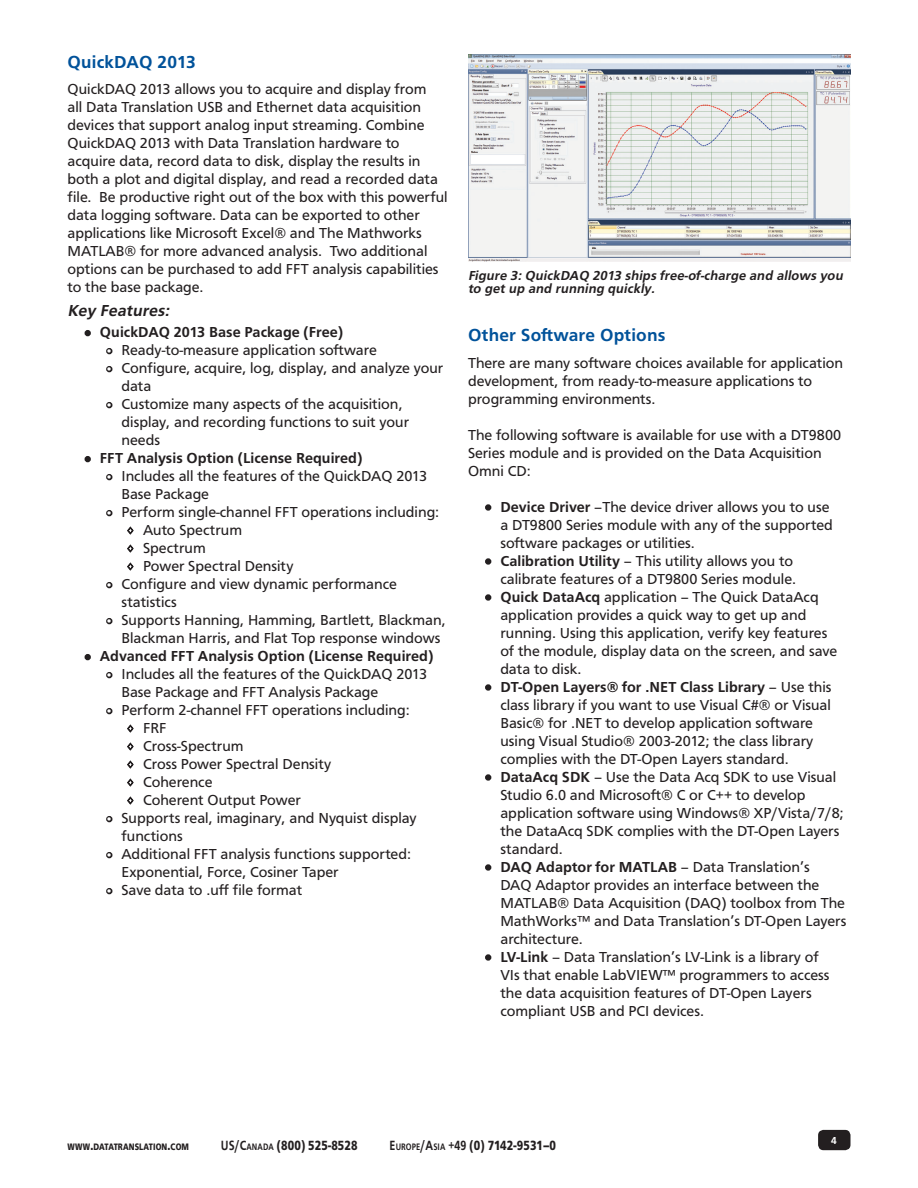
<style>
.page{position:relative;width:918px;height:1188px;background:#fff}
.page>*{position:absolute;margin:0;border:0;box-sizing:border-box;transform-origin:0 0}
.Section_Header{font:700 18px "Carto Gothic Pro";letter-spacing:.01em;color:#01529a}
.Sub_Section_Header{font:italic 700 16.5px "Carto Gothic Pro";color:#231f20}
.Bullets_Level_1{font:15px/18px "Carto Gothic Pro";color:#231f20}
.Bullets_Level_2{font:15px/18px "Carto Gothic Pro";color:#231f20}
.Bullets_Level_3{font:15px "Carto Gothic Pro";color:#231f20}
.Bullets_Level_1-2{font:700 15px "Carto Gothic Pro";color:#231f20}
.t1{font:900 13.8px "Carto Gothic Pro";letter-spacing:.01em;color:#231f20;scale:.8 1}
.Captions{font:italic 700 13.5px/13.5px "Carto Gothic Pro";color:#231f20}
.t2{font:700 10.5px "Carto Gothic Pro";color:#fff}
.t3{font:900 9.75px "Carto Gothic Pro";letter-spacing:.015em;color:#231f20;scale:.8 1}
.s1{font-weight:400;font-size:12px}
.s2{font-size:12px;color:#fff}
.s3{font-size:9.45px}
.s4{font-size:12px}
.s5{font-weight:700}
.s6{font-size:13.8px}
.s7{font-weight:700;font-size:9.75px}
</style>
<div class="page">
<div style="left:818px;top:1130px;width:32px;height:20px;background:#231f20;border-radius:5px"></div>
<svg style="left:85px;top:330px;width:6px;height:6px"></svg>
<svg style="left:106px;top:348px;width:6px;height:6px"></svg>
<svg style="left:106px;top:366px;width:6px;height:6px"></svg>
<svg style="left:106px;top:402px;width:6px;height:6px"></svg>
<svg style="left:85px;top:456px;width:6px;height:6px"></svg>
<svg style="left:106px;top:474px;width:6px;height:6px"></svg>
<svg style="left:106px;top:510px;width:6px;height:6px"></svg>
<svg style="left:127px;top:526px;width:7px;height:9px"></svg>
<svg style="left:127px;top:544px;width:7px;height:9px"></svg>
<svg style="left:127px;top:562px;width:7px;height:9px"></svg>
<svg style="left:106px;top:582px;width:6px;height:6px"></svg>
<svg style="left:106px;top:618px;width:6px;height:6px"></svg>
<svg style="left:85px;top:654px;width:6px;height:6px"></svg>
<svg style="left:106px;top:672px;width:6px;height:6px"></svg>
<svg style="left:106px;top:708px;width:6px;height:6px"></svg>
<svg style="left:127px;top:724px;width:7px;height:9px"></svg>
<svg style="left:127px;top:742px;width:7px;height:9px"></svg>
<svg style="left:127px;top:760px;width:7px;height:9px"></svg>
<svg style="left:127px;top:778px;width:7px;height:9px"></svg>
<svg style="left:127px;top:796px;width:7px;height:9px"></svg>
<svg style="left:106px;top:816px;width:6px;height:6px"></svg>
<svg style="left:106px;top:852px;width:6px;height:6px"></svg>
<svg style="left:106px;top:888px;width:6px;height:6px"></svg>
<div style="left:485px;top:504px;width:6px;height:7px;border:3px solid #231f20;border-radius:50%"></div>
<div style="left:485px;top:558px;width:6px;height:7px;border:3px solid #231f20;border-radius:50%"></div>
<div style="left:485px;top:594px;width:6px;height:7px;border:3px solid #231f20;border-radius:50%"></div>
<div style="left:485px;top:684px;width:6px;height:7px;border:3px solid #231f20;border-radius:50%"></div>
<div style="left:485px;top:774px;width:6px;height:7px;border:3px solid #231f20;border-radius:50%"></div>
<div style="left:485px;top:864px;width:6px;height:7px;border:3px solid #231f20;border-radius:50%"></div>
<div style="left:485px;top:954px;width:6px;height:7px;border:3px solid #231f20;border-radius:50%"></div>
<img style="left:468px;top:54px;width:382px;height:207px">
<p class="Section_Header" style="left:68px;top:51px;width:130px">QuickDAQ 2013</p>
<p class="Bullets_Level_1" style="left:68px;top:80px;width:382px">QuickDAQ 2013 allows you to acquire and display from<br>all Data Translation USB and Ethernet data acquisition devices that support analog input streaming. Combine QuickDAQ 2013 with Data Translation hardware to acquire data, record data to disk, display the results in both a plot and digital display, and read a recorded data file. Be productive right out of the box with this powerful data logging software. Data can be exported to other applications like Microsoft Excel® and The Mathworks MATLAB® for more advanced analysis. Two additional options can be purchased to add FFT analysis capabilities to the base package.</p>
<p class="Sub_Section_Header" style="left:68px;top:301px;width:107px">Key Features:</p>
<p class="Bullets_Level_1-2" style="left:84px;top:324px;width:261px"><span class="s1">•</span> QuickDAQ 2013 Base Package (Free)</p>
<p class="Bullets_Level_2" style="left:105px;top:341px;width:273px"><span class="s2">•</span> Ready-to-measure application software</p>
<p class="Bullets_Level_2" style="left:122px;top:359px;width:323px;text-indent:-16px"><span class="s2">•</span> Configure, acquire, log, display, and analyze your data</p>
<p class="Bullets_Level_2" style="left:122px;top:395px;width:289px;text-indent:-16px"><span class="s2">•</span> Customize many aspects of the acquisition, display, and recording functions to suit your needs</p>
<p class="Bullets_Level_1-2" style="left:84px;top:450px;width:280px"><span class="s1">•</span> FFT Analysis Option (License Required)</p>
<p class="Bullets_Level_2" style="left:122px;top:467px;width:307px;text-indent:-16px"><span class="s2">•</span> Includes all the features of the QuickDAQ 2013<br>Base Package</p>
<p class="Bullets_Level_2" style="left:105px;top:503px;width:335px"><span class="s2">•</span> Perform single-channel FFT operations including:</p>
<p class="Bullets_Level_3" style="left:127px;top:522px;width:117px"><span class="s3">◊</span> Auto Spectrum</p>
<p class="Bullets_Level_3" style="left:127px;top:540px;width:80px"><span class="s3">◊</span> Spectrum</p>
<p class="Bullets_Level_3" style="left:127px;top:558px;width:168px"><span class="s3">◊</span> Power Spectral Density</p>
<p class="Bullets_Level_2" style="left:122px;top:575px;width:277px;text-indent:-16px"><span class="s2">•</span> Configure and view dynamic performance statistics</p>
<p class="Bullets_Level_2" style="left:122px;top:611px;width:326px;text-indent:-16px"><span class="s2">•</span> Supports Hanning, Hamming, Bartlett, Blackman,<br>Blackman Harris, and Flat Top response windows</p>
<p class="Bullets_Level_1-2" style="left:84px;top:648px;width:351px"><span class="s1">•</span> Advanced FFT Analysis Option (License Required)</p>
<p class="Bullets_Level_2" style="left:122px;top:665px;width:307px;text-indent:-16px"><span class="s2">•</span> Includes all the features of the QuickDAQ 2013<br>Base Package and FFT Analysis Package</p>
<p class="Bullets_Level_2" style="left:105px;top:701px;width:306px"><span class="s2">•</span> Perform 2-channel FFT operations including:</p>
<p class="Bullets_Level_3" style="left:127px;top:720px;width:41px"><span class="s3">◊</span> FRF</p>
<p class="Bullets_Level_3" style="left:127px;top:738px;width:118px"><span class="s3">◊</span> Cross-Spectrum</p>
<p class="Bullets_Level_3" style="left:127px;top:756px;width:206px"><span class="s3">◊</span> Cross Power Spectral Density</p>
<p class="Bullets_Level_3" style="left:127px;top:774px;width:87px"><span class="s3">◊</span> Coherence</p>
<p class="Bullets_Level_3" style="left:127px;top:792px;width:175px"><span class="s3">◊</span> Coherent Output Power</p>
<p class="Bullets_Level_2" style="left:122px;top:809px;width:297px;text-indent:-16px"><span class="s2">•</span> Supports real, imaginary, and Nyquist display functions</p>
<p class="Bullets_Level_2" style="left:122px;top:845px;width:291px;text-indent:-16px"><span class="s2">•</span> Additional FFT analysis functions supported:<br>Exponential, Force, Cosiner Taper</p>
<p class="Bullets_Level_2" style="left:105px;top:881px;width:198px"><span class="s2">•</span> Save data to .uff file format</p>
<p class="Captions" style="left:468px;top:269px;width:379px">Figure 3: QuickDAQ 2013 ships free-of-charge and allows you to get up and running quickly.</p>
<p class="Section_Header" style="left:468px;top:325px;width:199px">Other Software Options</p>
<p class="Bullets_Level_1" style="left:468px;top:354px;width:377px">There are many software choices available for application development, from ready-to-measure applications to programming environments.</p>
<p class="Bullets_Level_1" style="left:468px;top:426px;width:375px">The following software is available for use with a DT9800<br>Series module and is provided on the Data Acquisition<br>Omni CD:</p>
<p class="Bullets_Level_1" style="left:500px;top:498px;width:334px;text-indent:-16px"><span class="s4">•</span> <span class="s5">Device Driver</span> –The device driver allows you to use a DT9800 Series module with any of the supported software packages or utilities.</p>
<p class="Bullets_Level_1" style="left:484px;top:552px;width:313px;text-align:right"><span class="s4">•</span> <span class="s5">Calibration Utility</span> – This utility allows you to calibrate features of a DT9800 Series module.</p>
<p class="Bullets_Level_1" style="left:500px;top:588px;width:338px;text-indent:-16px"><span class="s4">•</span> <span class="s5">Quick DataAcq</span> application – The Quick DataAcq application provides a quick way to get up and running. Using this application, verify key features of the module, display data on the screen, and save data to disk.</p>
<p class="Bullets_Level_1" style="left:500px;top:678px;width:333px;text-indent:-16px"><span class="s4">•</span> <span class="s5">DT-Open Layers® for .NET Class Library</span> – Use this class library if you want to use Visual C#® or Visual Basic® for .NET to develop application software using Visual Studio® 2003-2012; the class library complies with the DT-Open Layers standard.</p>
<p class="Bullets_Level_1" style="left:500px;top:768px;width:345px;text-indent:-16px"><span class="s4">•</span> <span class="s5">DataAcq SDK</span> – Use the Data Acq SDK to use Visual Studio 6.0 and Microsoft® C or C++ to develop application software using Windows® XP/Vista/7/8; the DataAcq SDK complies with the DT-Open Layers standard.</p>
<p class="Bullets_Level_1" style="left:500px;top:858px;width:348px;text-indent:-16px"><span class="s4">•</span> <span class="s5">DAQ Adaptor for MATLAB</span> – Data Translation’s<br>DAQ Adaptor provides an interface between the MATLAB® Data Acquisition (DAQ) toolbox from The MathWorks™ and Data Translation’s DT-Open Layers architecture.</p>
<p class="Bullets_Level_1" style="left:500px;top:948px;width:331px;text-indent:-16px"><span class="s4">•</span> <span class="s5">LV-Link</span> – Data Translation’s LV-Link is a library of VIs that enable LabVIEW™ programmers to access the data acquisition features of DT-Open Layers compliant USB and PCI devices.</p>
<p class="t3" style="left:68px;top:1141px;width:153px">WWW<span class="s6">.</span>DATATRANSLATION<span class="s6">.</span>COM</p>
<p class="t1" style="left:221px;top:1138px;width:173px"><span class="s5">US/C</span><span class="s7">ANADA</span> (800) 525-8528</p>
<p class="t1" style="left:390px;top:1138px;width:210px"><span class="s5">E</span><span class="s7">U ROPE</span><span class="s5">/A</span><span class="s7">SIA</span> <span class="s5">+49</span> (0) 7142-9531–0</p>
<p class="t2" style="left:831px;top:1134px;width:7px">4</p>
</div>
